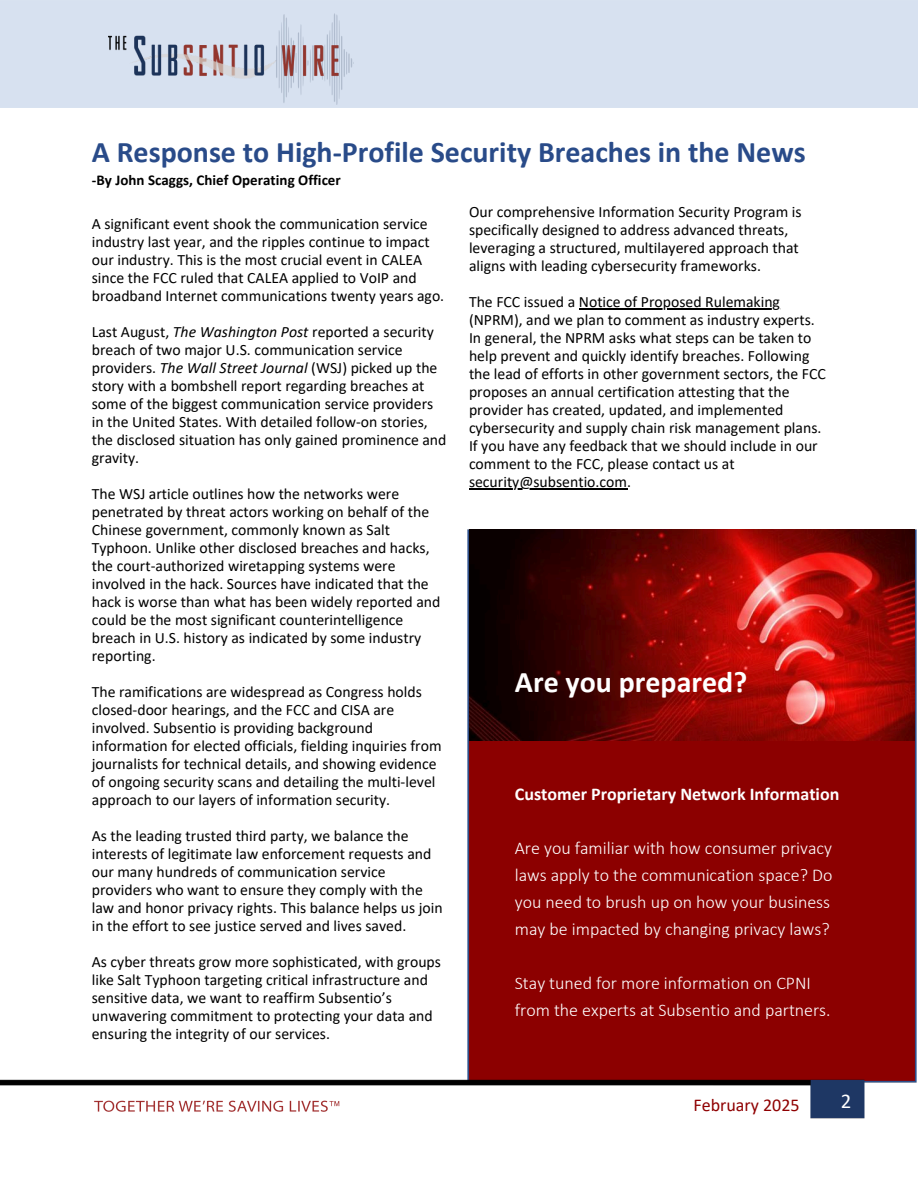
<style>
.page{position:relative;width:918px;height:1188px;background:#fff}
.page>*{position:absolute;margin:0;border:0;box-sizing:border-box;transform-origin:0 0}
.t1{font:700 30px "Calibri";color:#294b89}
.t2{font:700 30px "Calibri";color:#fff}
.t3{font:21px "Calibri";color:#fff}
.t4{font:300 18px/27px "Calibri";color:#fff}
.t5{font:700 18px "Calibri";color:#fff}
.t6{font:18px "Calibri";color:#8f0002}
.t7{font:15.75px/18px "Calibri";color:#000}
.t8{font:700 15px "Calibri";color:#000}
.s1{font-style:italic}
</style>
<div class="page">
<img style="left:108px;top:13px;width:245px;height:91px">
<hr style="left:579px;top:309px;width:201px;height:1px;background:#000">
<hr style="left:469px;top:489px;width:158px;height:1px;background:#000">
<div style="left:467px;top:529px;width:450px;height:554px;background:#8c0000"></div>
<img style="left:469px;top:529px;width:446px;height:212px">
<img style="left:0;top:1073px;width:871px;height:46px">
<p class="t1" style="left:92px;top:140px;width:715px">A Response to High-Profile Security Breaches in the News</p>
<p class="t8" style="left:92px;top:173px;width:251px">-By John Scaggs, Chief Operating Officer</p>
<p class="t7" style="left:92px;top:216px;width:354px">A significant event shook the communication service industry last year, and the ripples continue to impact our industry. This is the most crucial event in CALEA since the FCC ruled that CALEA applied to VoIP and broadband Internet communications twenty years ago.</p>
<h1 class="t7" style="left:92px;top:324px;width:356px">Last August, <span class="s1">The Washington Post</span> reported a security breach of two major U.S. communication service providers. <span class="s1">The Wall Street Journal</span> (WSJ) picked up the story with a bombshell report regarding breaches at some of the biggest communication service providers in the United States. With detailed follow-on stories, the disclosed situation has only gained prominence and gravity.</h1>
<p class="t7" style="left:92px;top:486px;width:350px">The WSJ article outlines how the networks were penetrated by threat actors working on behalf of the Chinese government, commonly known as Salt Typhoon. Unlike other disclosed breaches and hacks, the court-authorized wiretapping systems were involved in the hack. Sources have indicated that the hack is worse than what has been widely reported and could be the most significant counterintelligence breach in U.S. history as indicated by some industry reporting.</p>
<p class="t7" style="left:92px;top:684px;width:351px">The ramifications are widespread as Congress holds closed-door hearings, and the FCC and CISA are involved. Subsentio is providing background information for elected officials, fielding inquiries from journalists for technical details, and showing evidence of ongoing security scans and detailing the multi-level approach to our layers of information security.</p>
<p class="t7" style="left:92px;top:828px;width:352px">As the leading trusted third party, we balance the interests of legitimate law enforcement requests and our many hundreds of communication service providers who want to ensure they comply with the law and honor privacy rights. This balance helps us join in the effort to see justice served and lives saved.</p>
<p class="t7" style="left:92px;top:954px;width:351px">As cyber threats grow more sophisticated, with groups like Salt Typhoon targeting critical infrastructure and sensitive data, we want to reaffirm Subsentio’s unwavering commitment to protecting your data and ensuring the integrity of our services.</p>
<p class="t7" style="left:469px;top:205px;width:334px">Our comprehensive Information Security Program is specifically designed to address advanced threats, leveraging a structured, multilayered approach that aligns with leading cybersecurity frameworks.</p>
<p class="t7" style="left:469px;top:295px;width:313px">The FCC issued a Notice of Proposed Rulemaking</p>
<p class="t7" style="left:469px;top:313px;width:358px">(NPRM), and we plan to comment as industry experts.<br>In general, the NPRM asks what steps can be taken to help prevent and quickly identify breaches. Following the lead of efforts in other government sectors, the FCC proposes an annual certification attesting that the provider has created, updated, and implemented cybersecurity and supply chain risk management plans.<br>If you have any feedback that we should include in our comment to the FCC, please contact us at</p>
<p class="t7" style="left:469px;top:475px;width:164px">security@subsentio.com.</p>
<h3 class="t2" style="left:515px;top:669px;width:234px">Are you prepared?</h3>
<h1 class="t5" style="left:515px;top:787px;width:326px">Customer Proprietary Network Information</h1>
<h2 class="t4" style="left:515px;top:836px;width:319px">Are you familiar with how consumer privacy laws apply to the communication space? Do you need to brush up on how your business may be impacted by changing privacy laws?</h2>
<h3 class="t4" style="left:515px;top:971px;width:317px">Stay tuned for more information on CPNI from the experts at Subsentio and partners.</h3>
<p class="t6" style="left:693px;top:1097px;width:108px">February 2025</p>
<p class="t3" style="left:841px;top:1092px;width:12px">2</p>
</div>
